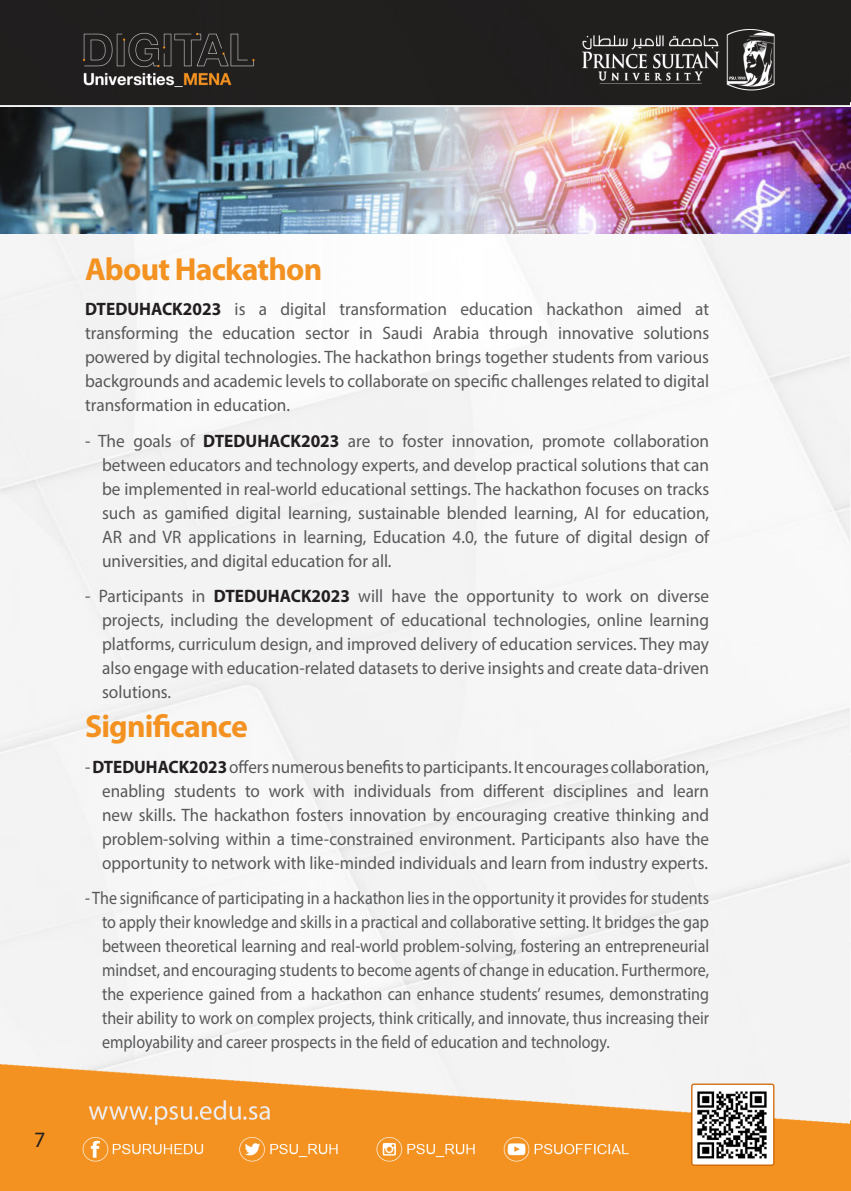
<style>
.page{position:relative;width:851px;height:1191px;background:#fff}
.page>*{position:absolute;margin:0;border:0;box-sizing:border-box;transform-origin:0 0}
.t1{font:700 32px "Myriad Pro";letter-spacing:-.025em;color:#f39221}
.t2{font:22px "Myriad Pro";color:#231f20}
.t3{font:18px/24px "Myriad Pro";color:#57585a;scale:.96 1}
.t4{font:18px/24px "Myriad Pro";color:#57585a;text-align:justify;scale:.89 1}
.t5{font:18px/24px "Myriad Pro";color:#57585a;text-align:right;scale:.95 1}
.t6{font:700 18px "Myriad Pro";color:#231f20;scale:.96 1}
.s1{font-weight:700;color:#231f20}
</style>
<div class="page">
<img style="left:0;top:0;width:850px;height:1191px">
<img style="left:850px;top:0;width:1px;height:1191px">
<img style="left:0;top:108px;width:850px;height:126px">
<p class="t2" style="left:34px;top:1125px;width:13px">7</p>
<p class="t1" style="left:85px;top:248px;width:238px">About Hackathon</p>
<p class="t6" style="left:85px;top:297px;width:143px">DTEDUHACK2023</p>
<p class="t3" style="left:234px;top:297px;width:13px">is</p>
<p class="t3" style="left:259px;top:297px;width:10px">a</p>
<p class="t3" style="left:280px;top:297px;width:49px">digital</p>
<p class="t3" style="left:339px;top:297px;width:114px">transformation</p>
<p class="t3" style="left:460px;top:297px;width:77px">education</p>
<p class="t3" style="left:546px;top:297px;width:81px">hackathon</p>
<p class="t3" style="left:636px;top:297px;width:49px">aimed</p>
<p class="t3" style="left:695px;top:297px;width:16px">at</p>
<p class="t3" style="left:85px;top:321px;width:651px">transforming<br>powered by digital technologies. The hackathon brings together students from various backgrounds and academic levels to collaborate on specific challenges related to digital transformation in education.</p>
<p class="t3" style="left:613px;top:428px;width:101px">collaboration</p>
<p class="t3" style="left:189px;top:321px;width:26px">the</p>
<p class="t3" style="left:222px;top:321px;width:77px">education</p>
<p class="t3" style="left:382px;top:321px;width:43px">Saudi</p>
<p class="t3" style="left:432px;top:321px;width:50px">Arabia</p>
<p class="t3" style="left:489px;top:321px;width:63px">through</p>
<p class="t3" style="left:643px;top:321px;width:70px">solutions</p>
<p class="t3" style="left:359px;top:321px;width:16px">in</p>
<p class="t3" style="left:558px;top:321px;width:80px">innovative</p>
<p class="t3" style="left:305px;top:321px;width:48px">sector</p>
<p class="t3" style="left:180px;top:428px;width:17px">of</p>
<p class="t3" style="left:402px;top:428px;width:44px">foster</p>
<p class="t3" style="left:102px;top:428px;width:633px;text-indent:-17px">- The<br>between educators and technology experts, and develop practical solutions that can be implemented in real-world educational settings. The hackathon focuses on tracks such as gamified digital learning, sustainable blended learning, AI for education, AR and VR applications in learning, Education 4.0, the future of digital design of universities, and digital education for all.</p>
<p class="t3" style="left:657px;top:583px;width:55px">diverse</p>
<p class="t3" style="left:133px;top:428px;width:41px">goals</p>
<p class="t6" style="left:203px;top:429px;width:143px">DTEDUHACK2023</p>
<p class="t3" style="left:452px;top:428px;width:86px">innovation,</p>
<p class="t3" style="left:379px;top:428px;width:17px">to</p>
<p class="t3" style="left:542px;top:428px;width:67px">promote</p>
<p class="t3" style="left:348px;top:428px;width:25px">are</p>
<p class="t3" style="left:358px;top:583px;width:27px">will</p>
<p class="t3" style="left:391px;top:583px;width:38px">have</p>
<p class="t3" style="left:434px;top:583px;width:26px">the</p>
<p class="t3" style="left:586px;top:583px;width:39px">work</p>
<p class="t6" style="left:214px;top:584px;width:143px">DTEDUHACK2023</p>
<p class="t3" style="left:99px;top:583px;width:90px">Participants</p>
<p class="t3" style="left:192px;top:583px;width:16px">in</p>
<p class="t3" style="left:466px;top:583px;width:93px">opportunity</p>
<p class="t3" style="left:562px;top:583px;width:17px">to</p>
<p class="t3" style="left:630px;top:583px;width:21px">on</p>
<p class="t3" style="left:85px;top:583px;width:7px">-</p>
<p class="t3" style="left:102px;top:607px;width:633px;text-align:justify">projects, including the development of educational technologies, online learning platforms, curriculum design, and improved delivery of education services. They may also engage with education-related datasets to derive insights and create data-driven solutions.</p>
<p class="t1" style="left:85px;top:705px;width:164px">Significance</p>
<p class="t5" style="left:85px;top:754px;width:658px">-<span class="s1">DTEDUHACK2023</span>offersnumerousbenefitstoparticipants It. encouragescollaboration, learn</p>
<p class="t5" style="left:440px;top:778px;width:37px">from</p>
<p class="t5" style="left:483px;top:778px;width:66px">different</p>
<p class="t5" style="left:102px;top:778px;width:640px;text-align:left">enabling<br>new skills. The hackathon fosters innovation by encouraging creative thinking and problem-solving within a time-constrained environment. Participants also have the opportunity to network with like-minded individuals and learn from industry experts.</p>
<p class="t4" style="left:102px;top:885px;width:683px;text-indent:-17px">-The significance of participating in a hackathon lies in the opportunity it provides for students to apply their knowledge and skills in a practical and collaborative setting It. bridges the gap between theoretical learning and real-world problem-solving, fostering an entrepreneurial mindset, and encouraging students to become agents of change in education. Furthermore, the experience gained from a hackathon can enhance students’ resumes, demonstrating their ability to work on complex projects, think critically, and innovate, thus increasing their employability and career prospects in the field of education and technology.</p>
<p class="t5" style="left:174px;top:778px;width:67px">students</p>
<p class="t5" style="left:269px;top:778px;width:39px">work</p>
<p class="t5" style="left:313px;top:778px;width:35px">with</p>
<p class="t5" style="left:354px;top:778px;width:83px">individuals</p>
<p class="t5" style="left:553px;top:778px;width:80px">disciplines</p>
<p class="t5" style="left:636px;top:778px;width:30px">and</p>
<p class="t5" style="left:245px;top:778px;width:17px">to</p>
</div>
